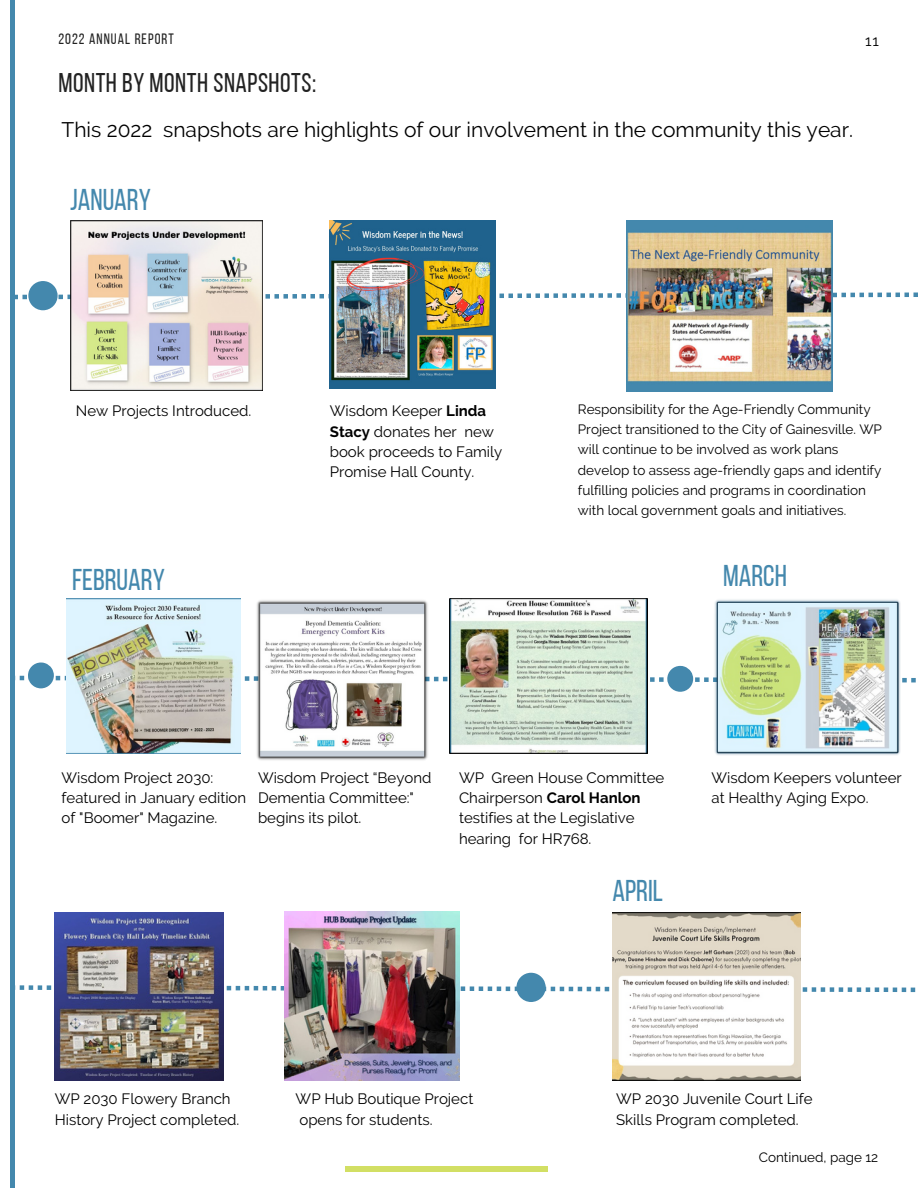
<style>
.page{position:relative;width:918px;height:1188px;background:#fff}
.page>*{position:absolute;margin:0;border:0;box-sizing:border-box;transform-origin:0 0}
.t1{font:30px "Bebas Neue";color:#4488ad}
.t2{font:27px "Bebas Neue";letter-spacing:.02em;color:#222}
.t3{font:21px "Raleway";color:#000}
.t4{font:15px/20.2px "Raleway";color:#000}
.t5{font:15px "Bebas Neue";letter-spacing:.07em;color:#222}
.t6{font:13.5px/20.2px "Raleway";color:#000}
.s1{font-weight:700}
</style>
<div class="page">
<div style="left:346px;top:1166px;width:202px;height:6px;background:#d2df64"></div>
<img style="left:449px;top:598px;width:198px;height:156px">
<img style="left:66px;top:598px;width:174px;height:156px">
<img style="left:256px;top:600px;width:172px;height:160px">
<img style="left:329px;top:221px;width:167px;height:167px">
<img style="left:70px;top:221px;width:192px;height:169px">
<img style="left:285px;top:911px;width:174px;height:169px">
<img style="left:55px;top:912px;width:168px;height:168px">
<img style="left:714px;top:599px;width:187px;height:156px">
<hr style="left:11px;top:0;width:4px;height:1188px;background:#4488ad">
<img style="left:612px;top:912px;width:188px;height:168px">
<img style="left:15px;top:281px;width:903px;height:29px">
<img style="left:15px;top:663px;width:901px;height:29px">
<img style="left:15px;top:973px;width:901px;height:29px">
<img style="left:627px;top:221px;width:206px;height:171px">
<p class="t5" style="left:58px;top:33px;width:117px">2022 ANNUAL REPORT</p>
<p class="t4" style="left:865px;top:31px;width:15px">11</p>
<h2 class="t2" style="left:58px;top:72px;width:259px">MONTH BY MONTH SNAPSHOTS:</h2>
<h3 class="t3" style="left:62px;top:118px;width:793px">This 2022 snapshots are highlights of our involvement in the community this year.</h3>
<h1 class="t1" style="left:70px;top:188px;width:82px">JANUARY</h1>
<p class="t4" style="left:76px;top:401px;width:177px">New Projects Introduced.</p>
<p class="t4" style="left:330px;top:401px;width:174px">Wisdom Keeper <span class="s1">Linda<br>Stacy</span> donates her new book proceeds to Family<br>Promise Hall County.</p>
<p class="t6" style="left:578px;top:399px;width:306px">Responsibility for the Age-Friendly Community Project transitioned to the City of Gainesville. WP will continue to be involved as work plans develop to assess age-friendly gaps and identify fulfilling policies and programs in coordination with local government goals and initiatives.</p>
<h1 class="t1" style="left:72px;top:568px;width:94px">FEBRUARY</h1>
<h1 class="t1" style="left:723px;top:563px;width:65px">MARCH</h1>
<p class="t4" style="left:62px;top:767px;width:186px">Wisdom Project 2030: featured in January edition of "Boomer" Magazine.</p>
<p class="t4" style="left:711px;top:767px;width:192px">Wisdom Keepers volunteer at Healthy Aging Expo.</p>
<p class="t4" style="left:258px;top:767px;width:175px">Wisdom Project “Beyond<br>Dementia Committee:" begins its pilot.</p>
<p class="t4" style="left:459px;top:767px;width:207px">WP Green House Committee<br>Chairperson <span class="s1">Carol Hanlon </span>testifies at the Legislative hearing for HR768.</p>
<h1 class="t1" style="left:612px;top:878px;width:52px">APRIL</h1>
<p class="t4" style="left:55px;top:1089px;width:186px">WP 2030 Flowery Branch<br>History Project completed.</p>
<p class="t4" style="left:616px;top:1089px;width:198px">WP 2030 Juvenile Court Life<br>Skills Program completed.</p>
<p class="t4" style="left:296px;top:1089px;width:179px">WP Hub Boutique Project opens for students.</p>
<p class="t6" style="left:759px;top:1147px;width:121px">Continued, page 12</p>
</div>
